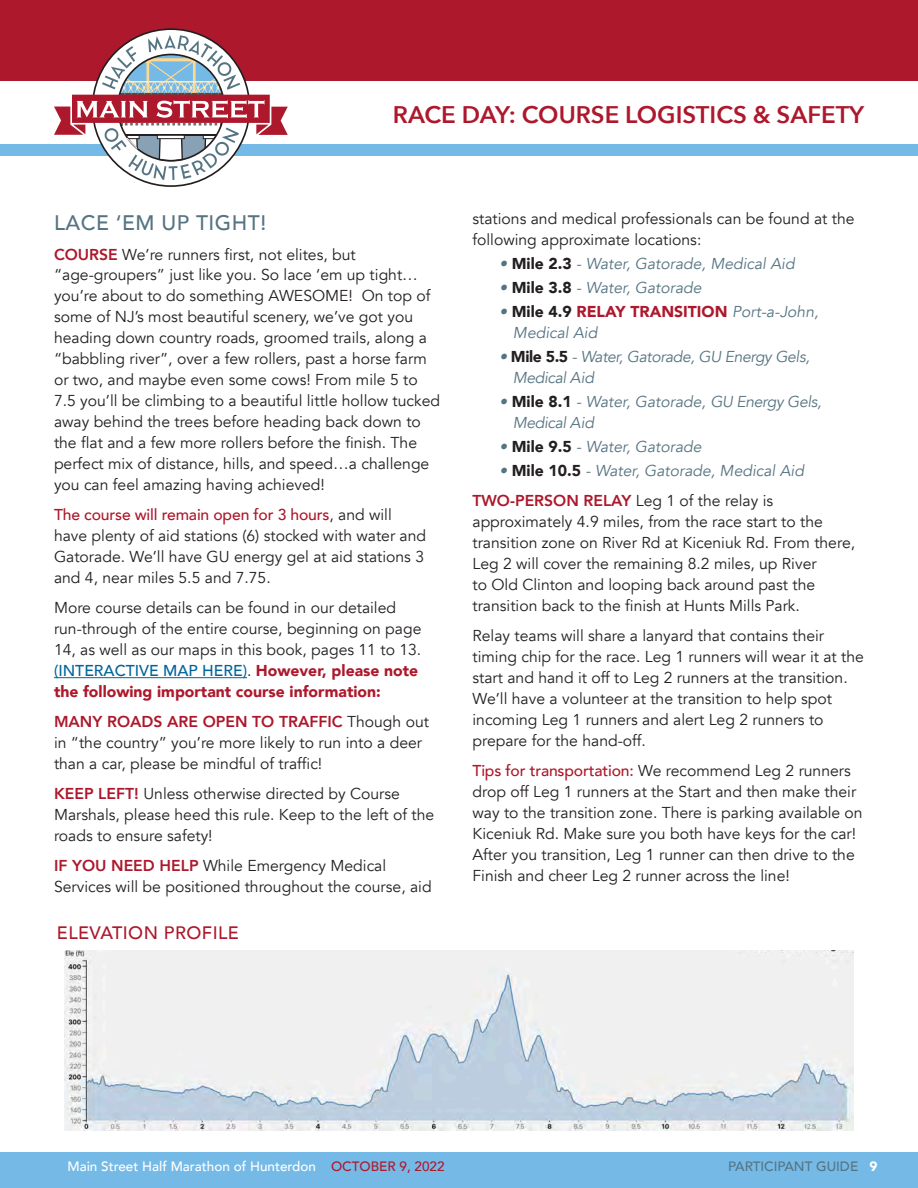
<style>
.page{position:relative;width:918px;height:1188px;background:#fff}
.page>*{position:absolute;margin:0;border:0;box-sizing:border-box;transform-origin:0 0}
.t1{font:600 24px "Avenir Next";color:#ad182c}
.Text_xs{font:500 21px "Avenir";letter-spacing:.025em;color:#557482}
.SUBHEAD{font:500 18px "Avenir";letter-spacing:.025em;color:#ad182c}
.Text_xs-2{font:15.75px/21px "Avenir";color:#231f20}
.Text__6{font:15.75px/21px "Avenir";color:#231f20}
.BulletText_Indents{font:italic 15.75px/21px "Avenir";color:#557482}
.BulletText_Indents-2{font:italic 15.75px/21px "Avenir";letter-spacing:-.025em;color:#557482}
.t2{font:500 13.5px "Avenir";color:#fff}
.t3{font:500 13.5px "Avenir";color:#557482}
.s1{font-weight:800;color:#ad182c}
.s2{font-weight:500;color:#ad182c}
.s3{font-weight:500;color:#00649e}
.s4{font-weight:900;color:#ad182c}
.s5{font-weight:900;font-style:normal;color:#231f20}
.s6{font-weight:900;font-style:normal;color:#ad182c}
.s7{color:#ad182c}
.s8{font-weight:900;color:#fff}
</style>
<div class="page">
<div style="left:0;top:144px;width:918px;height:12px;background:#75bae7"></div>
<div style="left:0;top:0;width:918px;height:81px;background:#ad182c"></div>
<svg style="left:54px;top:35px;width:234px;height:152px"></svg>
<div style="left:0;top:1152px;width:918px;height:36px;background:#75bae7"></div>
<hr style="left:54px;top:677px;width:193px;height:1px;background:#00649e">
<img style="left:64px;top:951px;width:790px;height:180px">
<p class="t1" style="left:393px;top:94px;width:473px">RACE DAY: COURSE LOGISTICS &amp; SAFETY</p>
<p class="Text_xs" style="left:54px;top:204px;width:214px">LACE ‘EM UP TIGHT!</p>
<p class="Text_xs-2" style="left:54px;top:244px;width:388px"><span class="s1">COURSE</span> We’re runners first, not elites, but “age-groupers” just like you. So lace ‘em up tight… you’re about to do something AWESOME! On top of some of NJ’s most beautiful scenery, we’ve got you heading down country roads, groomed trails, along a “babbling river”, over a few rollers, past a horse farm or two, and maybe even some cows! From mile 5 to 7.5 you’ll be climbing to a beautiful little hollow tucked away behind the trees before heading back down to the flat and a few more rollers before the finish. The perfect mix of distance, hills, and speed…a challenge you can feel amazing having achieved!</p>
<p class="Text_xs-2" style="left:54px;top:505px;width:374px"><span class="s2">The course will remain open for 3 hours</span>, and will have plenty of aid stations (6) stocked with water and Gatorade. We’ll have GU energy gel at aid stations 3 and 4, near miles 5.5 and 7.75.</p>
<p class="Text_xs-2" style="left:54px;top:598px;width:369px">More course details can be found in our detailed run-through of the entire course, beginning on page 14, as well as our maps in this book, pages 11 to 13. <span class="s3">(INTERACTIVE MAP HERE)</span>. <span class="s4">However, please note the following important course information:</span></p>
<p class="Text_xs-2" style="left:54px;top:712px;width:377px"><span class="s1">MANY ROADS ARE OPEN TO TRAFFIC</span> Though out in “the country” you’re more likely to run into a deer than a car, please be mindful of traffic!</p>
<p class="Text_xs-2" style="left:54px;top:784px;width:382px"><span class="s1">KEEP LEFT!</span> Unless otherwise directed by Course<br>Marshals, please heed this rule. Keep to the left of the roads to ensure safety!</p>
<p class="Text_xs-2" style="left:54px;top:856px;width:379px"><span class="s1">IF YOU NEED HELP</span> While Emergency Medical<br>Services will be positioned throughout the course, aid</p>
<p class="SUBHEAD" style="left:57px;top:917px;width:184px">ELEVATION PROFILE</p>
<p class="Text_xs-2" style="left:472px;top:209px;width:384px">stations and medical professionals can be found at the following approximate locations:</p>
<p class="BulletText_Indents" style="left:499px;top:254px;width:297px">• <span class="s5">Mile 2.3</span> - Water, Gatorade, Medical Aid</p>
<p class="BulletText_Indents" style="left:499px;top:278px;width:204px">• <span class="s5">Mile 3.8</span> - Water, Gatorade</p>
<p class="BulletText_Indents" style="left:513px;top:302px;width:307px;text-indent:-13px">• <span class="s5">Mile 4.9</span> <span class="s6">RELAY TRANSITION</span> Port-a-John,<br>Medical Aid</p>
<p class="BulletText_Indents-2" style="left:513px;top:347px;width:298px;text-indent:-13px">• <span class="s5">Mile 5.5</span> - Water, Gatorade, GU Energy Gels,<br>Medical Aid</p>
<p class="BulletText_Indents-2" style="left:513px;top:392px;width:310px;text-indent:-13px">• <span class="s5">Mile 8.1</span> - Water, Gatorade, GU Energy Gels,<br>Medical Aid</p>
<p class="BulletText_Indents" style="left:499px;top:437px;width:204px">• <span class="s5">Mile 9.5</span> - Water, Gatorade</p>
<p class="BulletText_Indents" style="left:499px;top:461px;width:306px">• <span class="s5">Mile 10.5</span> - Water, Gatorade, Medical Aid</p>
<p class="Text__6" style="left:472px;top:491px;width:384px"><span class="s1">TWO-PERSON RELAY</span> Leg 1 of the relay is approximately 4.9 miles, from the race start to the transition zone on River Rd at Kiceniuk Rd. From there, Leg 2 will cover the remaining 8.2 miles, up River<br>to Old Clinton and looping back around past the transition back to the finish at Hunts Mills Park.</p>
<p class="Text__6" style="left:472px;top:625px;width:393px">Relay teams will share a lanyard that contains their timing chip for the race. Leg 1 runners will wear it at the start and hand it off to Leg 2 runners at the transition.<br>We’ll have a volunteer at the transition to help spot incoming Leg 1 runners and alert Leg 2 runners to prepare for the hand-off.</p>
<p class="Text__6" style="left:472px;top:760px;width:392px"><span class="s2">Tips for transportation:</span> We recommend Leg 2 runners drop off Leg 1 runners at the Start and then make their way to the transition zone. There is parking available on Kiceniuk Rd. Make sure you both have keys for the car!<br>After you transition, Leg 1 runner can then drive to the Finish and cheer Leg 2 runner across the line!</p>
<p class="t2" style="left:68px;top:1155px;width:379px">Main Street Half Marathon of Hunterdon <span class="s7">OCTOBER 9, 2022</span></p>
<p class="t3" style="left:728px;top:1155px;width:151px">PARTICIPANT GUIDE <span class="s8">9</span></p>
</div>
